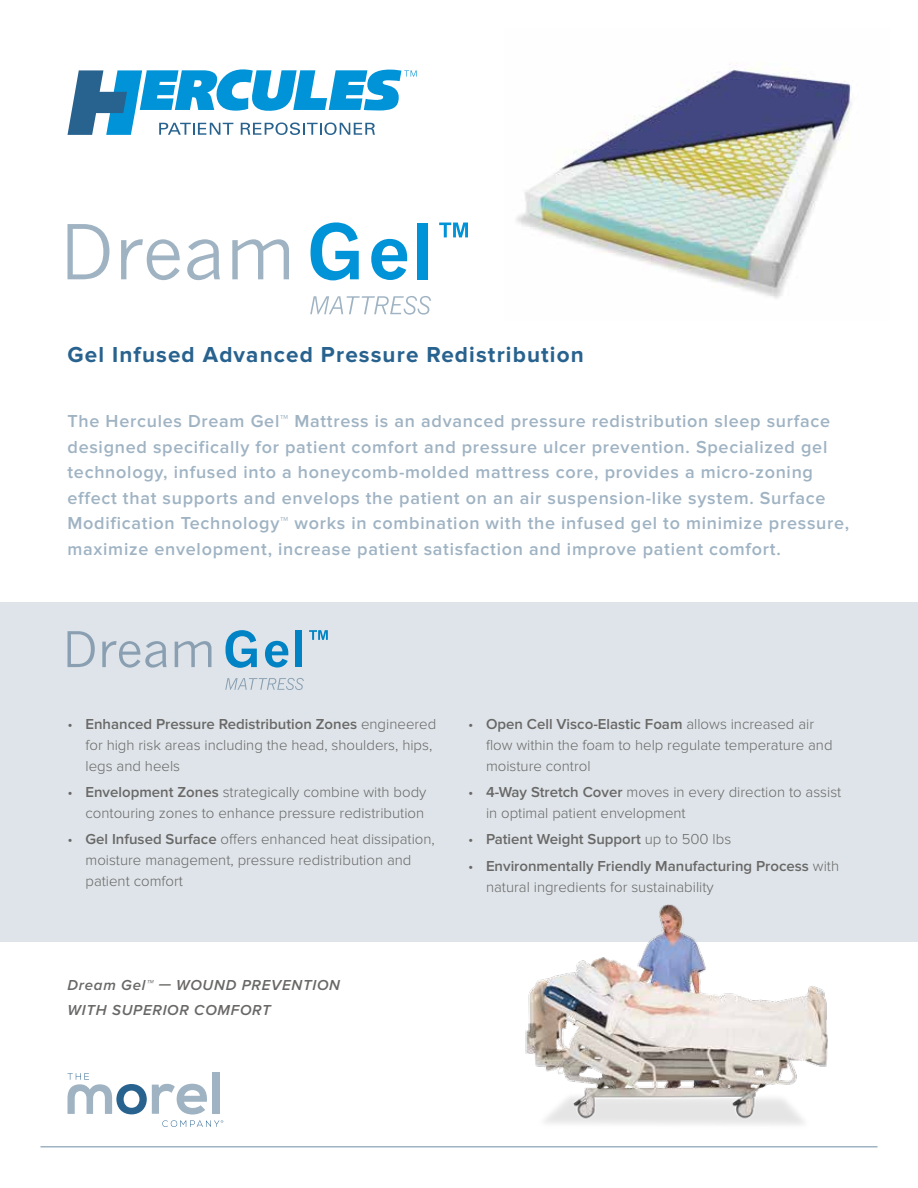
<style>
.page{position:relative;width:918px;height:1188px;background:#fff}
.page>*{position:absolute;margin:0;border:0;box-sizing:border-box;transform-origin:0 0}
.t1{font:700 22.5px "Proxima Nova";letter-spacing:.05em;color:#28628e}
.t2{font:600 18px/25.5px "Proxima Nova";letter-spacing:.04em;color:#9fb3c3}
.t3{font:300 15px/21px "Proxima Nova";color:#696867}
.t4{font:600 15px/21px "Proxima Nova";color:#696867}
.t5{font:italic 600 15px/25.5px "Proxima Nova";letter-spacing:.05em;color:#696867}
.s1{font-weight:600}
.s2{font-weight:300}
</style>
<div class="page">
<img style="left:516px;top:63px;width:336px;height:236px">
<svg style="left:68px;top:69px;width:349px;height:66px"></svg>
<hr style="left:40px;top:1146px;width:838px;height:2px;background:#9fb3c3">
<div style="left:212px;top:1072px;width:7px;height:42px;background:#9fb3c3"></div>
<svg style="left:68px;top:1073px;width:155px;height:54px"></svg>
<svg style="left:68px;top:224px;width:41px;height:55px"></svg>
<svg style="left:121px;top:239px;width:59px;height:41px"></svg>
<svg style="left:187px;top:239px;width:33px;height:41px"></svg>
<svg style="left:232px;top:239px;width:57px;height:40px"></svg>
<svg style="left:311px;top:222px;width:48px;height:58px"></svg>
<svg style="left:371px;top:239px;width:36px;height:41px"></svg>
<div style="left:418px;top:223px;width:10px;height:56px;background:#0193d7"></div>
<svg style="left:439px;top:223px;width:29px;height:14px"></svg>
<svg style="left:310px;top:296px;width:121px;height:19px"></svg>
<div style="left:0;top:603px;width:918px;height:339px;background:#dee4e9"></div>
<img style="left:525px;top:904px;width:303px;height:221px">
<svg style="left:68px;top:631px;width:27px;height:36px"></svg>
<svg style="left:102px;top:641px;width:65px;height:27px"></svg>
<svg style="left:175px;top:641px;width:36px;height:26px"></svg>
<svg style="left:225px;top:630px;width:32px;height:38px"></svg>
<svg style="left:265px;top:641px;width:23px;height:27px"></svg>
<div style="left:295px;top:630px;width:7px;height:37px;background:#0083c4"></div>
<svg style="left:309px;top:630px;width:19px;height:10px"></svg>
<svg style="left:225px;top:678px;width:79px;height:12px"></svg>
<h1 class="t1" style="left:68px;top:342px;width:518px">Gel Infused Advanced Pressure Redistribution</h1>
<p class="t2" style="left:68px;top:409px;width:783px">The Hercules Dream Gel™ Mattress is an advanced pressure redistribution sleep surface designed specifically for patient comfort and pressure ulcer prevention. Specialized gel technology, infused into a honeycomb-molded mattress core, provides a micro-zoning effect that supports and envelops the patient on an air suspension-like system. Surface Modification Technology™ works in combination with the infused gel to minimize pressure, maximize envelopment, increase patient satisfaction and improve patient comfort.</p>
<p class="t3" style="left:86px;top:713px;width:352px;text-indent:-18px">• <span class="s1">Enhanced Pressure Redistribution Zones</span> engineered for high risk areas including the head, shoulders, hips, legs and heels</p>
<p class="t3" style="left:68px;top:782px;width:360px;text-align:right">• <span class="s1">Envelopment Zones</span> strategically combine with body contouring zones to enhance pressure redistribution</p>
<p class="t3" style="left:86px;top:829px;width:351px;text-indent:-18px">• <span class="s1">Gel Infused Surface</span> offers enhanced heat dissipation, moisture management, pressure redistribution and patient comfort</p>
<p class="t5" style="left:68px;top:972px;width:274px">Dream Gel™ — WOUND PREVENTION<br>WITH SUPERIOR COMFORT</p>
<p class="t3" style="left:486px;top:713px;width:348px;text-indent:-18px">• <span class="s1">Open Cell Visco-Elastic Foam</span> allows increased air flow within the foam to help regulate temperature and moisture control</p>
<p class="t3" style="left:486px;top:782px;width:357px;text-indent:-18px">• <span class="s1">4-Way Stretch Cover</span> moves in every direction to assist in optimal patient envelopment</p>
<p class="t4" style="left:468px;top:829px;width:265px"><span class="s2">•</span> Patient Weight Support <span class="s2">up to 500 lbs</span></p>
<p class="t4" style="left:486px;top:856px;width:355px;text-indent:-18px"><span class="s2">•</span> Environmentally Friendly Manufacturing Process <span class="s2">with natural ingredients for sustainability</span></p>
</div>
